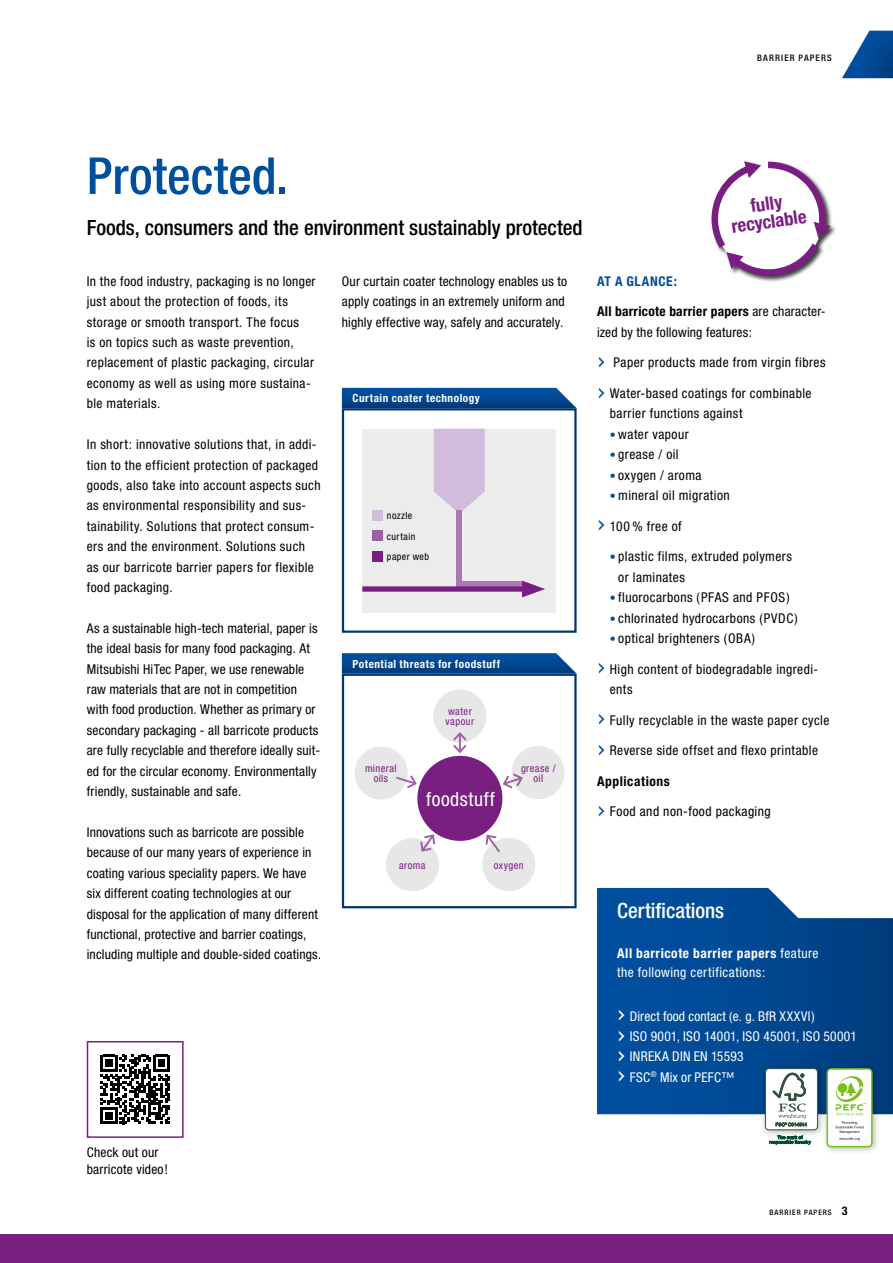
<style>
.page{position:relative;width:893px;height:1263px;background:#fff}
.page>*{position:absolute;margin:0;border:0;box-sizing:border-box;transform-origin:0 0}
.t1{font:500 condensed 51px "Helvetica Neue";letter-spacing:.005em;color:#004e9e}
.t2{font:500 condensed 21px "Helvetica Neue";letter-spacing:-.005em;color:#000}
.t3{font:500 condensed 21px "Helvetica Neue";color:#fff}
.t4{font:condensed 19.5px "Helvetica Neue";letter-spacing:.03em;color:#fff}
.t5{font:700 condensed 18.6px/17.7px "Helvetica Neue";color:#791f82;text-align:center}
.t6{font:condensed 13.5px/20.4px "Helvetica Neue";letter-spacing:.03em;color:#000}
.t7{font:condensed 13.5px/20.4px "Helvetica Neue";letter-spacing:.02em;color:#fff}
.t8{font:700 condensed 13.5px "Helvetica Neue";letter-spacing:.04em;color:#000}
.t9{font:700 condensed 13.5px "Helvetica Neue";letter-spacing:.04em;color:#004e9e}
.t10{font:700 condensed 11.25px "Helvetica Neue";letter-spacing:.045em;color:#fff}
.t11{font:condensed 10.5px/10.5px "Helvetica Neue";letter-spacing:.04em;color:#791f82;text-align:center}
.t12{font:condensed 9.9px/20.4px "Helvetica Neue";letter-spacing:.04em;color:#000}
.t13{font:500 condensed 9px "Helvetica Neue";letter-spacing:.13em;color:#000}
.t14{font:500 condensed 7.5px "Helvetica Neue";letter-spacing:.13em;color:#000}
.s1{font-weight:700}
.s2{font-family:"DIN Pro";font-stretch:normal;font-size:25.5px;color:#004e9e}
.s3{font-size:12px;color:#004e9e}
.s4{font-family:"DIN Pro";font-stretch:normal;font-size:25.5px}
.s5{font-weight:700;font-size:12px}
</style>
<div class="page">
<svg style="left:842px;top:31px;width:51px;height:47px"></svg>
<div style="left:0;top:1235px;width:893px;height:28px;background:#791f82"></div>
<svg style="left:342px;top:653px;width:235px;height:21px;background:#105195"></svg>
<div style="left:342px;top:674px;width:235px;height:234px;border:2px solid #003570"></div>
<div style="left:433px;top:689px;width:53px;height:54px;background:#e7e7e7;border-radius:50%"></div>
<svg style="left:451px;top:732px;width:16px;height:22px"></svg>
<svg style="left:501px;top:746px;width:64px;height:56px"></svg>
<svg style="left:479px;top:833px;width:56px;height:58px"></svg>
<svg style="left:386px;top:834px;width:57px;height:57px"></svg>
<svg style="left:355px;top:746px;width:63px;height:54px"></svg>
<div style="left:417px;top:756px;width:85px;height:85px;background:#791f82;border-radius:50%"></div>
<svg style="left:597px;top:888px;width:296px;height:226px;background:#0d5298"></svg>
<div style="left:710px;top:160px;width:127px;height:123px;background:#000;opacity:.75"></div>
<svg style="left:710px;top:160px;width:121px;height:121px"></svg>
<svg style="left:342px;top:388px;width:235px;height:20px;background:#0b4e94"></svg>
<div style="left:342px;top:408px;width:235px;height:225px;border:2px solid #003570"></div>
<div style="left:362px;top:429px;width:194px;height:183px;background:#ececed"></div>
<svg style="left:434px;top:429px;width:51px;height:81px;background:#d4c0dd"></svg>
<div style="left:456px;top:510px;width:6px;height:76px;background:#aa77b2"></div>
<div style="left:457px;top:581px;width:65px;height:5px;background:#aa77b2"></div>
<div style="left:362px;top:586px;width:169px;height:6px;background:#791f82"></div>
<svg style="left:522px;top:581px;width:23px;height:16px"></svg>
<div style="left:372px;top:510px;width:11px;height:10px;background:#d2bcdc"></div>
<div style="left:372px;top:551px;width:11px;height:10px;background:#791f82"></div>
<div style="left:372px;top:531px;width:11px;height:10px;background:#9d60a4"></div>
<div style="left:760px;top:1063px;width:66px;height:75px;background:#000;opacity:.3"></div>
<div style="left:765px;top:1068px;width:52px;height:62px;background:#fff;border-radius:3px"></div>
<div style="left:765px;top:1068px;width:53px;height:62px;border:1px solid #32533d;border-radius:3px"></div>
<svg style="left:772px;top:1073px;width:34px;height:53px"></svg>
<svg style="left:764px;top:1134px;width:52px;height:11px"></svg>
<div style="left:821px;top:1063px;width:59px;height:92px;background:#000;opacity:.3"></div>
<div style="left:827px;top:1069px;width:45px;height:77px;background:#fff;border-radius:3px"></div>
<div style="left:826px;top:1068px;width:47px;height:79px;border:2px solid #7bc11b;border-radius:4px"></div>
<svg style="left:835px;top:1121px;width:29px;height:19px"></svg>
<svg style="left:835px;top:1076px;width:31px;height:39px"></svg>
<svg style="left:101px;top:1055px;width:69px;height:69px"></svg>
<div style="left:87px;top:1041px;width:97px;height:97px;border:2px solid #791f82"></div>
<p class="t13" style="left:757px;top:53px;width:76px">BARRIER PAPERS</p>
<h1 class="t1" style="left:87px;top:145px;width:203px">Protected.</h1>
<h2 class="t2" style="left:87px;top:215px;width:497px">Foods, consumers and the environment sustainably protected</h2>
<p class="t6" style="left:342px;top:271px;width:227px">Our curtain coater technology enables us to apply coatings in an extremely uniform and highly effective way, safely and accurately.</p>
<p class="t9" style="left:597px;top:273px;width:81px">AT A GLANCE:</p>
<h3 class="t5" style="left:728px;top:199px;width:77px;rotate:-8deg">fully recyclable</h3>
<p class="t6" style="left:87px;top:271px;width:230px">In the food industry, packaging is no longer just about the protection of foods, its storage or smooth transport. The focus<br>is on topics such as waste prevention, replacement of plastic packaging, circular economy as well as using more sustaina&shy;ble materials.</p>
<p class="t6" style="left:87px;top:434px;width:235px">In short: innovative solutions that, in addi&shy;tion to the efficient protection of packaged goods, also take into account aspects such as environmental responsibility and sus&shy;tainability. Solutions that protect consum&shy;ers and the environment. Solutions such<br>as our barricote barrier papers for flexible food packaging.</p>
<p class="t6" style="left:87px;top:618px;width:235px">As a sustainable high-tech material, paper is the ideal basis for many food packaging. At Mitsubishi HiTec Paper, we use renewable raw materials that are not in competition with food production. Whether as primary or secondary packaging - all barricote products are fully recyclable and therefore ideally suit&shy;ed for the circular economy. Environmentally friendly, sustainable and safe.</p>
<p class="t6" style="left:87px;top:822px;width:236px">Innovations such as barricote are possible because of our many years of experience in coating various speciality papers. We have six different coating technologies at our disposal for the application of many different functional, protective and barrier coatings, including multiple and double-sided coatings.</p>
<p class="t6" style="left:597px;top:301px;width:230px"><span class="s1">All barricote barrier papers</span> are character&shy;ized by the following features:</p>
<p class="t6" style="left:597px;top:352px;width:230px"><span class="s2">›</span> Paper products made from virgin fibres</p>
<p class="t6" style="left:610px;top:383px;width:203px;text-indent:-13px"><span class="s2">›</span> Water-based coatings for combinable barrier functions against</p>
<p class="t6" style="left:610px;top:424px;width:80px"><span class="s3">•</span> water vapour</p>
<p class="t6" style="left:610px;top:444px;width:70px"><span class="s3">•</span> grease / oil</p>
<p class="t6" style="left:610px;top:465px;width:93px"><span class="s3">•</span> oxygen / aroma</p>
<p class="t6" style="left:610px;top:485px;width:122px"><span class="s3">•</span> mineral oil migration</p>
<p class="t6" style="left:597px;top:516px;width:86px"><span class="s2">›</span> 100 % free of</p>
<p class="t6" style="left:618px;top:546px;width:175px;text-indent:-9px"><span class="s3">•</span> plastic films, extruded polymers or laminates</p>
<p class="t6" style="left:610px;top:587px;width:181px"><span class="s3">•</span> fluorocarbons (PFAS and PFOS)</p>
<p class="t6" style="left:610px;top:607px;width:189px"><span class="s3">•</span> chlorinated hydrocarbons (PVDC)</p>
<p class="t6" style="left:610px;top:628px;width:147px"><span class="s3">•</span> optical brighteners (OBA)</p>
<p class="t6" style="left:610px;top:658px;width:210px;text-indent:-13px"><span class="s2">›</span> High content of biodegradable ingredi&shy;ents</p>
<p class="t6" style="left:597px;top:709px;width:234px"><span class="s2">›</span> Fully recyclable in the waste paper cycle</p>
<p class="t6" style="left:597px;top:740px;width:223px"><span class="s2">›</span> Reverse side offset and flexo printable</p>
<p class="t8" style="left:597px;top:773px;width:74px">Applications</p>
<p class="t6" style="left:597px;top:801px;width:175px"><span class="s2">›</span> Food and non-food packaging</p>
<p class="t10" style="left:352px;top:392px;width:129px">Curtain coater technology</p>
<p class="t12" style="left:387px;top:505px;width:44px">nozzle curtain paper web</p>
<p class="t10" style="left:352px;top:657px;width:149px">Potential threats for foodstuff</p>
<p class="t11" style="left:446px;top:706px;width:30px;text-align:left">water vapour</p>
<p class="t11" style="left:521px;top:763px;width:36px">grease / oil</p>
<p class="t11" style="left:365px;top:762px;width:33px">mineral oils</p>
<h3 class="t4" style="left:426px;top:788px;width:70px">foodstuff</h3>
<p class="t11" style="left:399px;top:860px;width:28px">aroma</p>
<p class="t11" style="left:494px;top:860px;width:31px">oxygen</p>
<h2 class="t3" style="left:617px;top:898px;width:108px">Certifications</h2>
<p class="t7" style="left:617px;top:943px;width:203px;line-height:19.5px"><span class="s1">All barricote barrier papers</span> feature the following certifications:</p>
<p class="t7" style="left:617px;top:1005px;width:241px"><span class="s4">›</span> Direct food contact (e. g. BfR XXXVI)<br><span class="s4">›</span> ISO 9001, ISO 14001, ISO 45001, ISO 50001 <span class="s4">›</span> INREKA DIN EN 15593<br><span class="s4">›</span> FSC<sup>®</sup> Mix or PEFC™</p>
<h2 class="t3" style="left:617px;top:960px;width:53px">Zusät-</h2>
<p class="t6" style="left:87px;top:1144px;width:83px;line-height:16.5px">Check out our barricote video!</p>
<p class="t14" style="left:770px;top:1207px;width:80px">BARRIER PAPERS <span class="s5">3</span></p>
</div>
